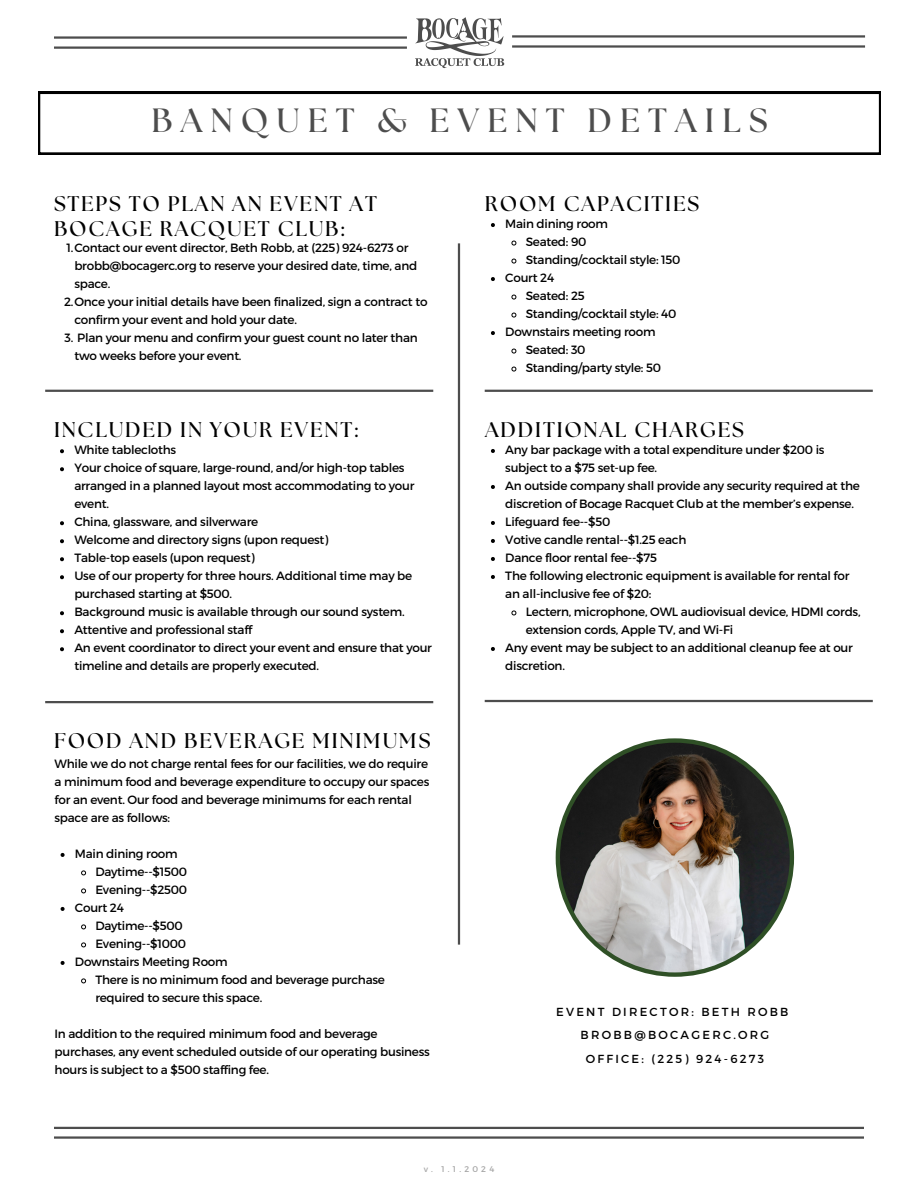
<style>
.page{position:relative;width:918px;height:1188px;background:#fff}
.page>*{position:absolute;margin:0;border:0;box-sizing:border-box;transform-origin:0 0}
.t1{font:700 33.6px "The Seasons";letter-spacing:.24em;color:#4d4d4d}
.t2{font:700 21.15px/24.8px "The Seasons";letter-spacing:.085em;color:#000}
.t3{font:12px/18px "Montserrat";letter-spacing:-.02em;color:#000}
.t4{font:11.7px/23.4px "Montserrat";letter-spacing:.19em;color:#000;text-align:center}
.t5{font:8.25px "Montserrat";color:#a6a6a6}
</style>
<div class="page">
<svg style="left:38px;top:92px;width:843px;height:63px"></svg>
<svg style="left:415px;top:17px;width:89px;height:51px"></svg>
<hr style="left:54px;top:36px;width:353px;height:3px;background:#4d4d4d">
<hr style="left:54px;top:46px;width:353px;height:3px;background:#4d4d4d">
<hr style="left:54px;top:1136px;width:810px;height:3px;background:#4d4d4d">
<hr style="left:54px;top:1127px;width:810px;height:2px;background:#4d4d4d">
<hr style="left:512px;top:35px;width:353px;height:3px;background:#4d4d4d">
<hr style="left:512px;top:45px;width:353px;height:3px;background:#4d4d4d">
<svg style="left:60px;top:449px;width:4px;height:4px"></svg>
<svg style="left:60px;top:467px;width:4px;height:4px"></svg>
<svg style="left:60px;top:521px;width:4px;height:4px"></svg>
<svg style="left:60px;top:539px;width:4px;height:4px"></svg>
<svg style="left:60px;top:557px;width:4px;height:4px"></svg>
<svg style="left:60px;top:575px;width:4px;height:4px"></svg>
<svg style="left:60px;top:611px;width:4px;height:4px"></svg>
<svg style="left:60px;top:629px;width:4px;height:4px"></svg>
<svg style="left:60px;top:647px;width:4px;height:4px"></svg>
<svg style="left:491px;top:223px;width:4px;height:4px"></svg>
<svg style="left:511px;top:240px;width:6px;height:6px"></svg>
<svg style="left:511px;top:258px;width:6px;height:6px"></svg>
<svg style="left:491px;top:277px;width:4px;height:4px"></svg>
<svg style="left:511px;top:294px;width:6px;height:6px"></svg>
<svg style="left:511px;top:312px;width:6px;height:6px"></svg>
<svg style="left:491px;top:331px;width:4px;height:4px"></svg>
<svg style="left:511px;top:348px;width:6px;height:6px"></svg>
<svg style="left:511px;top:366px;width:6px;height:6px"></svg>
<svg style="left:61px;top:853px;width:4px;height:4px"></svg>
<svg style="left:81px;top:870px;width:6px;height:6px"></svg>
<svg style="left:81px;top:888px;width:6px;height:6px"></svg>
<svg style="left:61px;top:907px;width:4px;height:4px"></svg>
<svg style="left:81px;top:924px;width:6px;height:6px"></svg>
<svg style="left:81px;top:942px;width:6px;height:6px"></svg>
<svg style="left:61px;top:961px;width:4px;height:4px"></svg>
<svg style="left:81px;top:978px;width:6px;height:6px"></svg>
<svg style="left:491px;top:449px;width:4px;height:4px"></svg>
<svg style="left:491px;top:485px;width:4px;height:4px"></svg>
<svg style="left:491px;top:521px;width:4px;height:4px"></svg>
<svg style="left:491px;top:539px;width:4px;height:4px"></svg>
<svg style="left:491px;top:557px;width:4px;height:4px"></svg>
<svg style="left:491px;top:575px;width:4px;height:4px"></svg>
<svg style="left:511px;top:610px;width:6px;height:6px"></svg>
<svg style="left:491px;top:647px;width:4px;height:4px"></svg>
<svg style="left:556px;top:738px;width:238px;height:239px"></svg>
<hr style="left:45px;top:390px;width:388px;height:2px;background:#4d4d4d">
<hr style="left:485px;top:390px;width:388px;height:2px;background:#4d4d4d">
<hr style="left:45px;top:701px;width:388px;height:2px;background:#4d4d4d">
<hr style="left:485px;top:700px;width:388px;height:2px;background:#4d4d4d">
<hr style="left:458px;top:243px;width:2px;height:702px;background:#4d4d4d">
<h1 class="t1" style="left:152px;top:105px;width:618px">BANQUET &amp; EVENT DETAILS</h1>
<p class="t2" style="left:54px;top:192px;width:324px">STEPS TO PLAN AN EVENT AT<br>BOCAGE RACQUET CLUB:</p>
<h2 class="t3" style="left:74px;top:238px;width:344px;text-indent:-8px">1.Contact our event director, Beth Robb, at (225) 924-6273 or brobb@bocagerc.org to reserve your desired date, time, and space.</h2>
<h4 class="t3" style="left:74px;top:292px;width:355px;text-indent:-10px">2.Once your initial details have been finalized, sign a contract to confirm your event and hold your date.</h4>
<h4 class="t3" style="left:74px;top:328px;width:345px;text-indent:-10px">3. Plan your menu and confirm your guest count no later than two weeks before your event.</h4>
<h4 class="t2" style="left:54px;top:418px;width:305px">INCLUDED IN YOUR EVENT:</h4>
<h4 class="t3" style="left:74px;top:440px;width:103px">White tablecloths</h4>
<h4 class="t3" style="left:74px;top:458px;width:342px">Your choice of square, large-round, and/or high-top tables arranged in a planned layout most accommodating to your event.</h4>
<h4 class="t3" style="left:74px;top:512px;width:185px">China, glassware, and silverware</h4>
<h4 class="t3" style="left:74px;top:530px;width:255px">Welcome and directory signs (upon request)</h4>
<h4 class="t3" style="left:74px;top:548px;width:182px">Table-top easels (upon request)</h4>
<h4 class="t3" style="left:74px;top:566px;width:339px">Use of our property for three hours. Additional time may be purchased starting at $500.</h4>
<h4 class="t3" style="left:74px;top:602px;width:332px">Background music is available through our sound system.</h4>
<h4 class="t3" style="left:74px;top:620px;width:179px">Attentive and professional staff</h4>
<h2 class="t3" style="left:74px;top:638px;width:359px">An event coordinator to direct your event and ensure that your timeline and details are properly executed.</h2>
<h4 class="t2" style="left:54px;top:730px;width:378px">FOOD AND BEVERAGE MINIMUMS</h4>
<h4 class="t3" style="left:55px;top:754px;width:376px">While we do not charge rental fees for our facilities, we do require a minimum food and beverage expenditure to occupy our spaces for an event. Our food and beverage minimums for each rental space are as follows:</h4>
<h4 class="t3" style="left:75px;top:844px;width:104px">Main dining room</h4>
<h4 class="t3" style="left:95px;top:862px;width:93px">Daytime--$1500</h4>
<h4 class="t3" style="left:95px;top:880px;width:93px">Evening--$2500</h4>
<h4 class="t3" style="left:75px;top:898px;width:50px">Court 24</h4>
<h4 class="t3" style="left:95px;top:916px;width:89px">Daytime--$500</h4>
<h4 class="t3" style="left:95px;top:934px;width:92px">Evening--$1000</h4>
<h2 class="t3" style="left:75px;top:952px;width:154px">Downstairs Meeting Room</h2>
<h4 class="t3" style="left:95px;top:970px;width:291px">There is no minimum food and beverage purchase required to secure this space.</h4>
<h4 class="t3" style="left:55px;top:1024px;width:377px">In addition to the required minimum food and beverage purchases, any event scheduled outside of our operating business hours is subject to a $500 staffing fee.</h4>
<h4 class="t2" style="left:485px;top:192px;width:216px">ROOM CAPACITIES</h4>
<h4 class="t3" style="left:505px;top:214px;width:104px">Main dining room</h4>
<h4 class="t3" style="left:526px;top:232px;width:62px">Seated: 90</h4>
<h4 class="t3" style="left:526px;top:250px;width:156px">Standing/cocktail style: 150</h4>
<h4 class="t3" style="left:505px;top:268px;width:50px">Court 24</h4>
<h4 class="t3" style="left:526px;top:286px;width:61px">Seated: 25</h4>
<h4 class="t3" style="left:526px;top:304px;width:152px">Standing/cocktail style: 40</h4>
<h4 class="t3" style="left:505px;top:322px;width:152px">Downstairs meeting room</h4>
<h2 class="t3" style="left:526px;top:340px;width:61px">Seated: 30</h2>
<h4 class="t3" style="left:526px;top:358px;width:137px">Standing/party style: 50</h4>
<h4 class="t2" style="left:485px;top:418px;width:260px">ADDITIONAL CHARGES</h4>
<h4 class="t3" style="left:505px;top:440px;width:321px">Any bar package with a total expenditure under $200 is subject to a $75 set-up fee.</h4>
<h4 class="t3" style="left:505px;top:476px;width:356px">An outside company shall provide any security required at the discretion of Bocage Racquet Club at the member’s expense.</h4>
<h4 class="t3" style="left:505px;top:512px;width:106px">Lifeguard fee--$50</h4>
<h4 class="t3" style="left:505px;top:530px;width:183px">Votive candle rental--$1.25 each</h4>
<h4 class="t3" style="left:505px;top:548px;width:153px">Dance floor rental fee--$75</h4>
<h4 class="t3" style="left:505px;top:566px;width:346px">The following electronic equipment is available for rental for an all-inclusive fee of $20:</h4>
<h4 class="t3" style="left:526px;top:602px;width:336px">Lectern, microphone, OWL audiovisual device, HDMI cords, extension cords, Apple TV, and Wi-Fi</h4>
<p class="t3" style="left:505px;top:638px;width:349px">Any event may be subject to an additional cleanup fee at our discretion.</p>
<h2 class="t4" style="left:556px;top:999px;width:234px">EVENT DIRECTOR: BETH ROBB<br>BROBB@BOCAGERC.ORG<br>OFFICE: (225) 924-6273</h2>
<h4 class="t5" style="left:424px;top:1164px;width:72px">v. 1.1.2024</h4>
</div>
